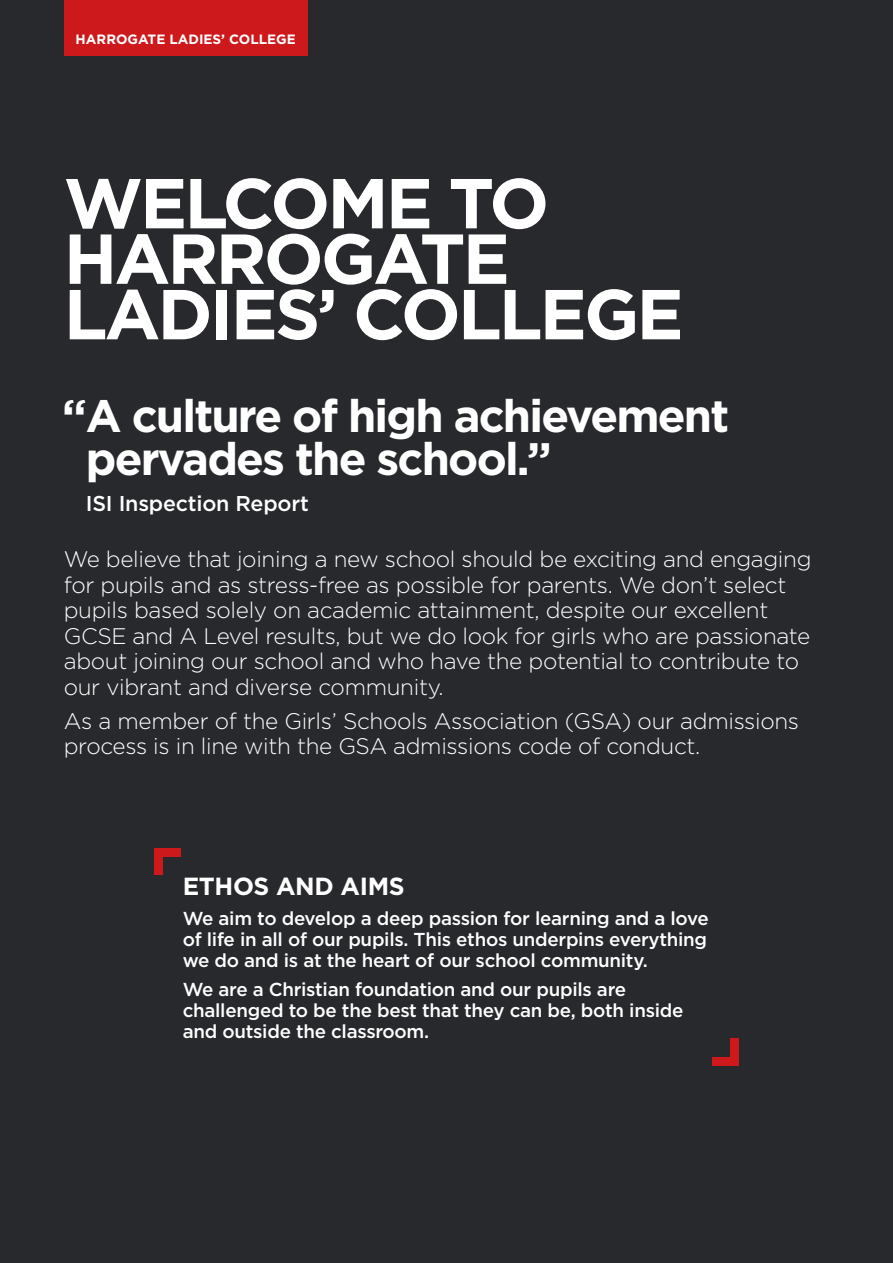
<style>
.page{position:relative;width:893px;height:1263px;background:#27292d}
.page>*{position:absolute;margin:0;border:0;box-sizing:border-box;transform-origin:0 0}
.t1{font:700 70.5px/55.5px "Gotham HTF";letter-spacing:-.04em;color:#fff}
.t2{font:700 45.45px/42.8px "Gotham HTF";letter-spacing:-.04em;color:#fff}
.t3{font:700 24.75px "Gotham HTF";letter-spacing:-.015em;color:#fff}
.t4{font:300 22.5px/25.5px "Gotham HTF";letter-spacing:-.015em;color:#fff}
.t5{font:500 21.45px "Gotham HTF";letter-spacing:-.01em;color:#fff}
.t6{font:500 18.75px/21px "Gotham HTF";letter-spacing:-.015em;color:#fff;text-align:justify}
.t7{font:700 13.5px "Gotham HTF";color:#fff}
</style>
<div class="page">
<div style="left:64px;top:0;width:244px;height:55px;background:#cd191c"></div>
<div style="left:154px;top:848px;width:9px;height:27px;background:#cd191c"></div>
<div style="left:154px;top:848px;width:27px;height:9px;background:#cd191c"></div>
<div style="left:730px;top:1039px;width:9px;height:26px;background:#cd191c"></div>
<div style="left:712px;top:1057px;width:27px;height:8px;background:#cd191c"></div>
<p class="t7" style="left:76px;top:31px;width:222px">HARROGATE LADIES’ COLLEGE</p>
<h1 class="t1" style="left:64px;top:174px;width:621px">WELCOME TO<br>HARROGATE<br>LADIES’ COLLEGE</h1>
<h2 class="t2" style="left:86px;top:394px;width:645px;text-indent:-24px">“A culture of high achievement pervades the school.”</h2>
<p class="t5" style="left:86px;top:491px;width:224px">ISI Inspection Report</p>
<p class="t4" style="left:64px;top:546px;width:749px">We believe that joining a new school should be exciting and engaging for pupils and as stress-free as possible for parents. We don’t select pupils based solely on academic attainment, despite our excellent GCSE and A Level results, but we do look for girls who are passionate about joining our school and who have the potential to contribute to our vibrant and diverse community.</p>
<p class="t4" style="left:64px;top:708px;width:737px">As a member of the Girls’ Schools Association (GSA) our admissions process is in line with the GSA admissions code of conduct.</p>
<p class="t3" style="left:183px;top:872px;width:223px">ETHOS AND AIMS</p>
<p class="t6" style="left:183px;top:907px;width:527px">We aim to develop a deep passion for learning and a love of life in all of our pupils. This ethos underpins everything we do and is at the heart of our school community.</p>
<p class="t6" style="left:183px;top:979px;width:502px;text-align:left">We are a Christian foundation and our pupils are challenged to be the best that they can be, both inside and outside the classroom.</p>
</div>
